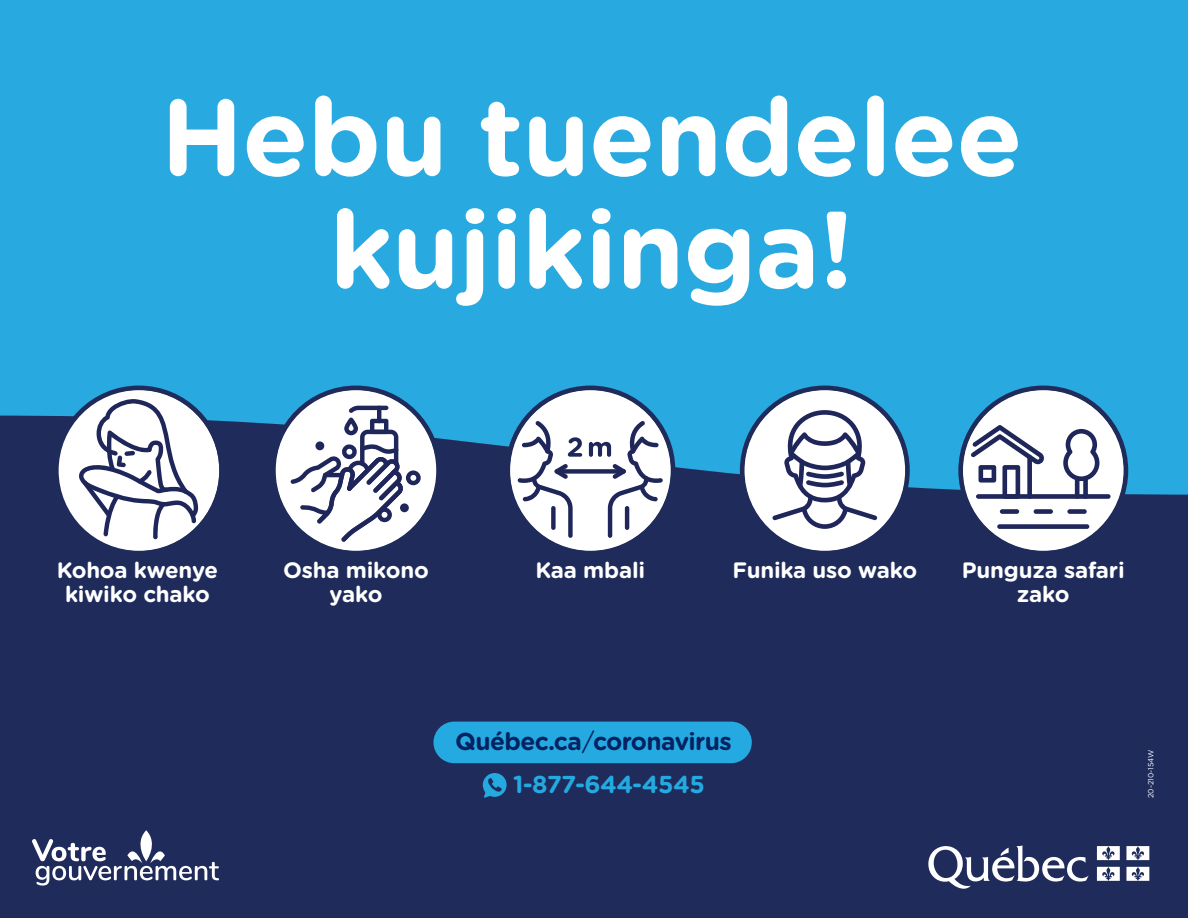
<style>
.page{position:relative;width:1188px;height:918px;background:#fff}
.page>*{position:absolute;margin:0;border:0;box-sizing:border-box;transform-origin:0 0}
.t1{font:700 108.75px/112.5px "Gotham Rounded";letter-spacing:-.01em;color:#fff;text-align:center}
.t2{font:700 24.45px/42.6px "Gotham Rounded";letter-spacing:-.025em;color:#072260}
.t3{font:700 22.35px/24px "Gotham Rounded";letter-spacing:-.01em;color:#fff;text-align:center}
.t4{font:7.5px "Gotham";color:#fff}
.s1{font-weight:400}
.s2{color:#24aae1}
</style>
<div class="page">
<div style="left:0;top:334px;width:1188px;height:584px;background:#1f2c5b"></div>
<div style="left:0;top:0;width:1188px;height:495px;background:#28a9e0"></div>
<svg style="left:56px;top:388px;width:166px;height:161px"></svg>
<div style="left:54px;top:386px;width:170px;height:169px;border:5px solid #1f2c5b;border-radius:50%"></div>
<svg style="left:273px;top:388px;width:166px;height:161px"></svg>
<div style="left:271px;top:386px;width:170px;height:169px;border:5px solid #1f2c5b;border-radius:50%"></div>
<svg style="left:508px;top:388px;width:165px;height:161px"></svg>
<div style="left:505px;top:386px;width:170px;height:169px;border:5px solid #1f2c5b;border-radius:50%"></div>
<svg style="left:742px;top:388px;width:165px;height:161px"></svg>
<div style="left:740px;top:386px;width:170px;height:169px;border:5px solid #1f2c5b;border-radius:50%"></div>
<svg style="left:961px;top:388px;width:165px;height:161px"></svg>
<div style="left:958px;top:386px;width:170px;height:169px;border:5px solid #1f2c5b;border-radius:50%"></div>
<div style="left:433px;top:722px;width:319px;height:41px;background:#24aae1;border-radius:21px"></div>
<svg style="left:483px;top:773px;width:24px;height:25px"></svg>
<svg style="left:928px;top:845px;width:161px;height:44px"></svg>
<svg style="left:1097px;top:846px;width:23px;height:14px"></svg>
<svg style="left:1126px;top:846px;width:23px;height:14px"></svg>
<svg style="left:1097px;top:867px;width:23px;height:14px"></svg>
<svg style="left:1126px;top:867px;width:23px;height:14px"></svg>
<svg style="left:32px;top:830px;width:187px;height:56px"></svg>
<h1 class="t1" style="left:161px;top:76px;width:864px">Hebu tuendelee kujikinga!</h1>
<p class="t3" style="left:57px;top:557px;width:163px">Kohoa kwenye kiwiko chako</p>
<p class="t3" style="left:283px;top:557px;width:147px">Osha mikono yako</p>
<p class="t3" style="left:536px;top:557px;width:111px">Kaa mbali</p>
<p class="t3" style="left:732px;top:557px;width:186px">Funika uso wako</p>
<p class="t3" style="left:962px;top:557px;width:164px">Punguza safari zako</p>
<p class="t2" style="left:513px;top:719px;width:220px;text-indent:-58px">Québec.ca<span class="s1">/</span>coronavirus<br><span class="s2">1-877-644-4545</span></p>
<p class="t4" style="left:1146px;top:798px;width:50px;rotate:-90deg">20-210-154W</p>
</div>
